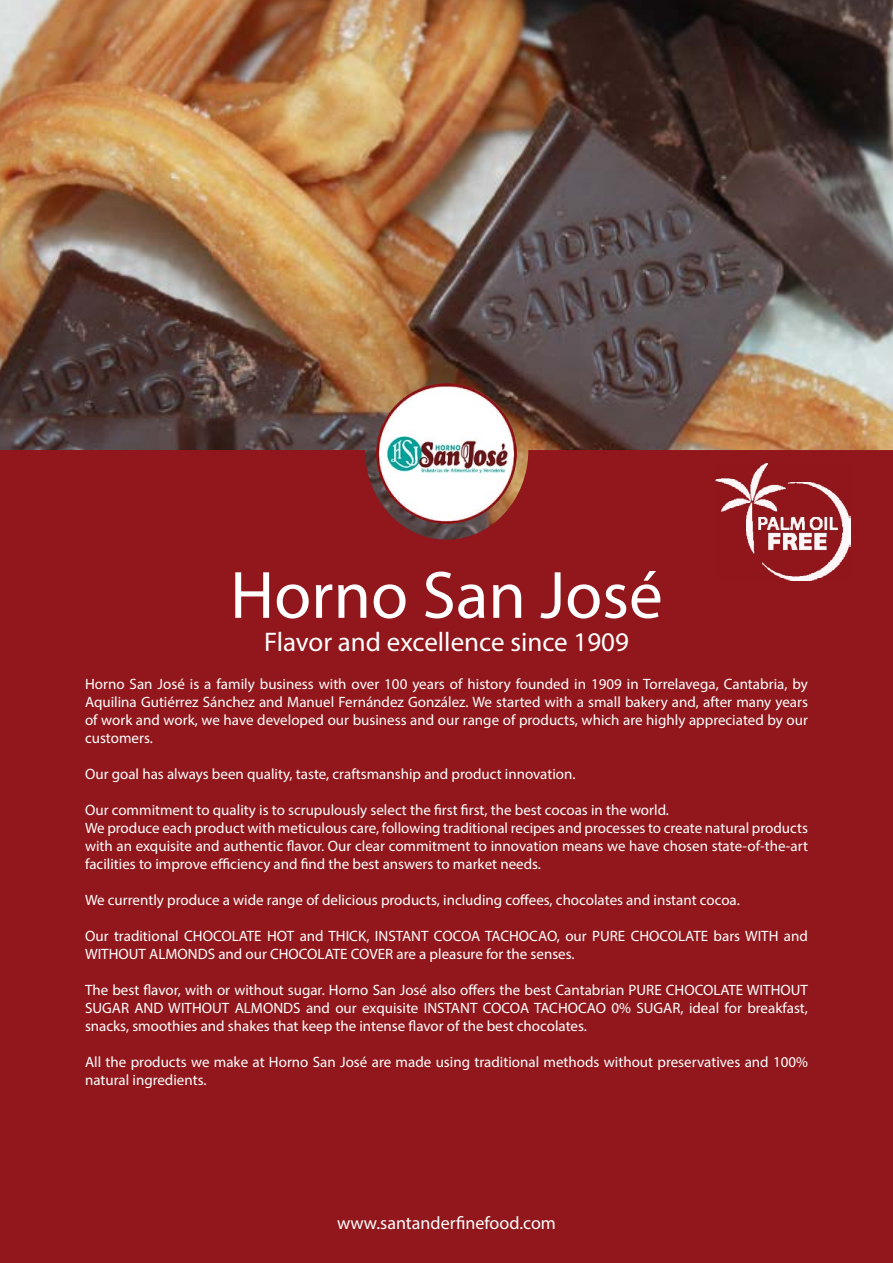
<style>
.page{position:relative;width:893px;height:1263px;background:#fff}
.page>*{position:absolute;margin:0;border:0;box-sizing:border-box;transform-origin:0 0}
.t1{font:67.5px "Myriad Pro";color:#fff}
.t2{font:27px "Myriad Pro";color:#fff}
.t3{font:18px "Myriad Pro";color:#fff}
.t4{font:15px/18px "Myriad Pro";color:#fff}
</style>
<div class="page">
<img style="left:0;top:0;width:893px;height:450px">
<div style="left:0;top:450px;width:893px;height:813px;background:#91171c"></div>
<img style="left:376px;top:383px;width:141px;height:141px;border-radius:70px">
<img style="left:715px;top:463px;width:135px;height:117px">
<h1 class="t1" style="left:230px;top:553px;width:434px">Horno San José</h1>
<h2 class="t2" style="left:264px;top:625px;width:366px">Flavor and excellence since 1909</h2>
<p class="t4" style="left:85px;top:674px;width:724px;text-align:justify">Horno San José is a family business with over 100 years of history founded in 1909 in Torrelavega, Cantabria, by Aquilina Gutiérrez Sánchez and Manuel Fernández González. We started with a small bakery and, after many years of work and work, we have developed our business and our range of products, which are highly appreciated by our customers.</p>
<p class="t4" style="left:85px;top:764px;width:492px">Our goal has always been quality, taste, craftsmanship and product innovation.</p>
<p class="t4" style="left:85px;top:800px;width:724px">Our commitment to quality is to scrupulously select the first first, the best cocoas in the world.<br>We produce each product with meticulous care, following traditional recipes and processes to create natural products with an exquisite and authentic flavor. Our clear commitment to innovation means we have chosen state-of-the-art facilities to improve efficiency and find the best answers to market needs.</p>
<p class="t4" style="left:85px;top:890px;width:656px">We currently produce a wide range of delicious products, including coffees, chocolates and instant cocoa.</p>
<p class="t4" style="left:85px;top:926px;width:724px">Our traditional CHOCOLATE HOT and THICK, INSTANT COCOA TACHOCAO, our PURE CHOCOLATE bars WITH and<br>WITHOUT ALMONDS and our CHOCOLATE COVER are a pleasure for the senses.</p>
<p class="t4" style="left:85px;top:980px;width:724px;text-align:justify">The best flavor, with or without sugar. Horno San José also offers the best Cantabrian PURE CHOCOLATE WITHOUT SUGAR AND WITHOUT ALMONDS and our exquisite INSTANT COCOA TACHOCAO 0% SUGAR, ideal for breakfast, snacks, smoothies and shakes that keep the intense flavor of the best chocolates.</p>
<p class="t4" style="left:85px;top:1052px;width:724px">All the products we make at Horno San José are made using traditional methods without preservatives and 100% natural ingredients.</p>
<p class="t3" style="left:337px;top:1211px;width:220px">www.santanderfinefood.com</p>
</div>
